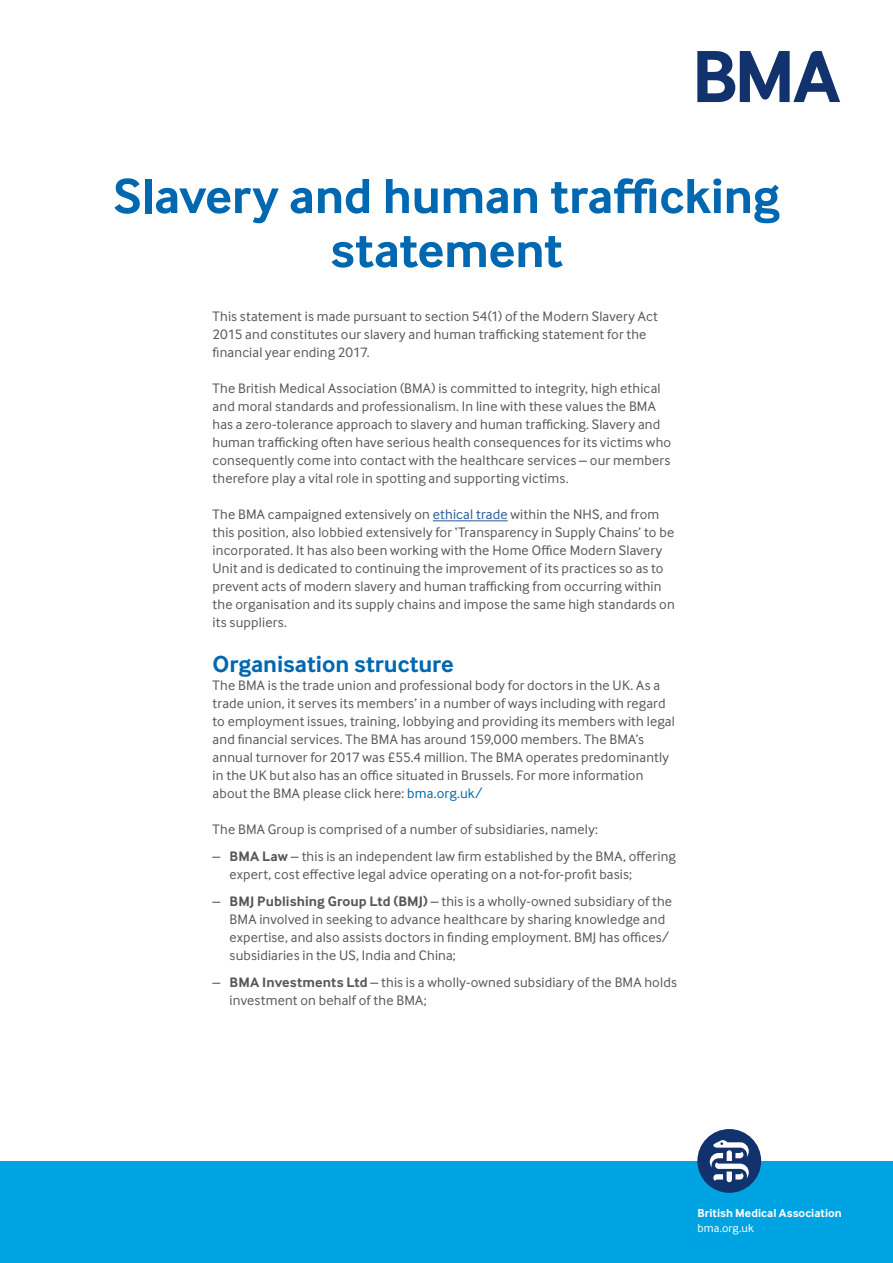
<style>
.page{position:relative;width:893px;height:1263px;background:#fff}
.page>*{position:absolute;margin:0;border:0;box-sizing:border-box;transform-origin:0 0}
.t1{font:700 51px/54px "Inter Face";letter-spacing:-.01em;color:#0067b1;text-align:center}
.t2{font:700 24px "Inter Face";color:#0067b1}
.t3{font:14.25px/18px "Inter Face";letter-spacing:.01em;color:#575756}
.t4{font:700 12px "Inter Face";letter-spacing:.01em;color:#fff}
.t5{font:12px "Inter Face";letter-spacing:.01em;color:#fff}
.s1{color:#275b9b}
.s2{color:#0067b1}
.s3{font-weight:700}
</style>
<div class="page">
<svg style="left:697px;top:51px;width:143px;height:51px"></svg>
<div style="left:0;top:1161px;width:893px;height:102px;background:#00a3e1"></div>
<div style="left:697px;top:1129px;width:64px;height:64px;background:#12326e;border-radius:50%"></div>
<svg style="left:710px;top:1140px;width:39px;height:42px"></svg>
<hr style="left:433px;top:521px;width:75px;height:1px;background:#275b9b">
<h1 class="t1" style="left:113px;top:169px;width:668px">Slavery and human trafficking statement</h1>
<p class="t3" style="left:213px;top:307px;width:447px">This statement is made pursuant to section 54(1) of the Modern Slavery Act<br>2015 and constitutes our slavery and human trafficking statement for the financial year ending 2017.</p>
<p class="t3" style="left:213px;top:379px;width:460px">The British Medical Association (BMA) is committed to integrity, high ethical and moral standards and professionalism. In line with these values the BMA has a zero-tolerance approach to slavery and human trafficking. Slavery and human trafficking often have serious health consequences for its victims who consequently come into contact with the healthcare services – our members therefore play a vital role in spotting and supporting victims.</p>
<p class="t3" style="left:213px;top:505px;width:464px">The BMA campaigned extensively on <span class="s1">ethical trade</span> within the NHS, and from this position, also lobbied extensively for ‘Transparency in Supply Chains’ to be incorporated. It has also been working with the Home Office Modern Slavery Unit and is dedicated to continuing the improvement of its practices so as to prevent acts of modern slavery and human trafficking from occurring within the organisation and its supply chains and impose the same high standards on its suppliers.</p>
<h2 class="t2" style="left:213px;top:650px;width:243px">Organisation structure</h2>
<p class="t3" style="left:213px;top:676px;width:464px">The BMA is the trade union and professional body for doctors in the UK. As a trade union, it serves its members’ in a number of ways including with regard to employment issues, training, lobbying and providing its members with legal and financial services. The BMA has around 159,000 members. The BMA’s annual turnover for 2017 was £55.4 million. The BMA operates predominantly in the UK but also has an office situated in Brussels. For more information about the BMA please click here: <span class="s2">bma.org.uk/</span></p>
<p class="t3" style="left:213px;top:820px;width:387px">The BMA Group is comprised of a number of subsidiaries, namely:</p>
<p class="t3" style="left:230px;top:847px;width:448px;text-indent:-17px">– <span class="s3">BMA Law</span> – this is an independent law firm established by the BMA, offering expert, cost effective legal advice operating on a not-for-profit basis;</p>
<p class="t3" style="left:230px;top:892px;width:444px;text-indent:-17px">– <span class="s3">BMJ Publishing Group Ltd (BMJ)</span> – this is a wholly-owned subsidiary of the BMA involved in seeking to advance healthcare by sharing knowledge and expertise, and also assists doctors in finding employment. BMJ has offices/ subsidiaries in the US, India and China;</p>
<p class="t3" style="left:230px;top:973px;width:449px;text-indent:-17px">– <span class="s3">BMA Investments Ltd</span> – this is a wholly-owned subsidiary of the BMA holds investment on behalf of the BMA;</p>
<p class="t4" style="left:697px;top:1206px;width:146px">British Medical Association</p>
<p class="t5" style="left:697px;top:1221px;width:58px">bma.org.uk</p>
</div>
